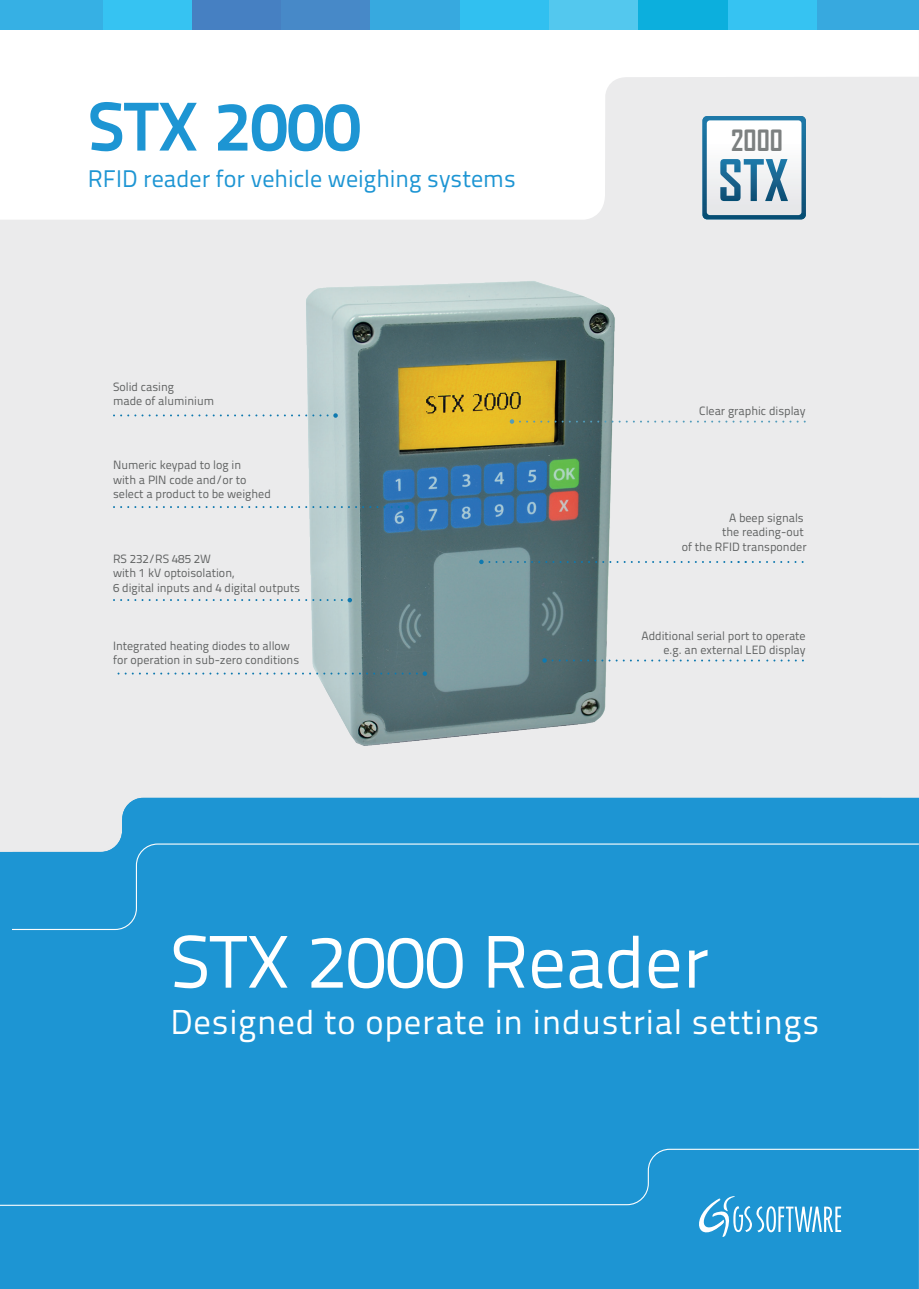
<style>
.page{position:relative;width:919px;height:1289px;background:#fff}
.page>*{position:absolute;margin:0;border:0;box-sizing:border-box;transform-origin:0 0}
.t1{font:74.1px "Titillium Text 22 L";color:#fff}
.t2{font:700 69px "Titillium Text 22 L";color:#1d95d3}
.t3{font:34.5px "Titillium Text 22 L";letter-spacing:.025em;color:#fff}
.t4{font:700 28.05px "Agency FB";color:#7c8080}
.t5{font:24px "Titillium Text 22 L";color:#1d95d3}
.t6{font:12px/14.4px "Titillium Text 22 L";color:#606262}
</style>
<div class="page">
<div style="left:0;top:29px;width:918px;height:1259px;background:#ebebec"></div>
<svg style="left:0;top:30px;width:918px;height:190px;fill:#fff"></svg>
<div style="left:0;top:797px;width:918px;height:491px;background:#1d95d3"></div>
<div style="left:13px;top:797px;width:893px;height:479px;background:#1d95d3"></div>
<div style="left:11px;top:843px;width:907px;height:87px;background:#1d95d3"></div>
<svg style="left:687px;top:1206px;width:154px;height:41px;background:#49a9db"></svg>
<div style="left:0;top:1148px;width:918px;height:58px;background:#1d95d3"></div>
<div style="left:816px;top:0;width:102px;height:30px;background:#37a9df"></div>
<div style="left:727px;top:0;width:89px;height:30px;background:#36c3f2"></div>
<div style="left:638px;top:0;width:89px;height:30px;background:#0cafdd"></div>
<div style="left:548px;top:0;width:90px;height:30px;background:#53c8ee"></div>
<div style="left:459px;top:0;width:89px;height:30px;background:#31c0f0"></div>
<div style="left:370px;top:0;width:89px;height:30px;background:#37a9df"></div>
<div style="left:281px;top:0;width:89px;height:30px;background:#4789c8"></div>
<div style="left:191px;top:0;width:90px;height:30px;background:#4680c2"></div>
<div style="left:102px;top:0;width:89px;height:30px;background:#36c3f2"></div>
<div style="left:0;top:0;width:102px;height:30px;background:#36b0e4"></div>
<svg style="left:702px;top:116px;width:103px;height:103px"></svg>
<img style="left:302px;top:281px;width:318px;height:465px">
<svg style="left:509px;top:419px;width:61px;height:5px"></svg>
<svg style="left:576px;top:420px;width:51px;height:2px"></svg>
<svg style="left:640px;top:420px;width:51px;height:2px"></svg>
<svg style="left:704px;top:420px;width:51px;height:2px"></svg>
<svg style="left:761px;top:420px;width:44px;height:2px"></svg>
<svg style="left:479px;top:559px;width:32px;height:5px"></svg>
<svg style="left:517px;top:561px;width:58px;height:2px"></svg>
<svg style="left:581px;top:561px;width:51px;height:2px"></svg>
<svg style="left:645px;top:561px;width:51px;height:2px"></svg>
<svg style="left:702px;top:561px;width:58px;height:2px"></svg>
<svg style="left:766px;top:561px;width:37px;height:2px"></svg>
<svg style="left:542px;top:658px;width:25px;height:4px"></svg>
<svg style="left:573px;top:659px;width:51px;height:2px"></svg>
<svg style="left:637px;top:659px;width:51px;height:2px"></svg>
<svg style="left:701px;top:659px;width:51px;height:2px"></svg>
<svg style="left:766px;top:659px;width:37px;height:2px"></svg>
<svg style="left:277px;top:413px;width:61px;height:5px"></svg>
<svg style="left:213px;top:414px;width:51px;height:2px"></svg>
<svg style="left:149px;top:414px;width:58px;height:2px"></svg>
<svg style="left:113px;top:414px;width:30px;height:2px"></svg>
<svg style="left:341px;top:598px;width:11px;height:4px"></svg>
<svg style="left:277px;top:599px;width:51px;height:2px"></svg>
<svg style="left:213px;top:599px;width:51px;height:2px"></svg>
<svg style="left:149px;top:599px;width:58px;height:2px"></svg>
<svg style="left:113px;top:599px;width:30px;height:2px"></svg>
<svg style="left:416px;top:671px;width:11px;height:5px"></svg>
<svg style="left:352px;top:672px;width:51px;height:2px"></svg>
<svg style="left:288px;top:672px;width:51px;height:2px"></svg>
<svg style="left:224px;top:672px;width:58px;height:2px"></svg>
<svg style="left:182px;top:672px;width:36px;height:2px"></svg>
<svg style="left:125px;top:672px;width:51px;height:2px"></svg>
<svg style="left:398px;top:505px;width:11px;height:4px"></svg>
<svg style="left:341px;top:506px;width:51px;height:2px"></svg>
<svg style="left:277px;top:506px;width:51px;height:2px"></svg>
<svg style="left:213px;top:506px;width:51px;height:2px"></svg>
<svg style="left:149px;top:506px;width:58px;height:2px"></svg>
<svg style="left:113px;top:506px;width:30px;height:2px"></svg>
<h2 class="t2" style="left:88px;top:73px;width:274px">STX 2000</h2>
<h3 class="t5" style="left:88px;top:161px;width:429px">RFID reader for vehicle weighing systems</h3>
<p class="t6" style="left:113px;top:378px;width:103px">Solid casing<br>made of aluminium</p>
<p class="t6" style="left:113px;top:457px;width:159px">Numeric keypad to log in<br>with a PIN code and/or to select a product to be weighed</p>
<p class="t6" style="left:113px;top:551px;width:188px">RS 232/RS 485 2W<br>with 1 kV optoisolation,<br>6 digital inputs and 4 digital outputs</p>
<p class="t6" style="left:113px;top:638px;width:188px">Integrated heating diodes to allow for operation in sub-zero conditions</p>
<h3 class="t4" style="left:731px;top:123px;width:53px">2000</h3>
<p class="t6" style="left:699px;top:403px;width:108px">Clear graphic display</p>
<p class="t6" style="left:681px;top:510px;width:126px;text-align:right">A beep signals<br>the reading-out<br>of the RFID transponder</p>
<p class="t6" style="left:641px;top:627px;width:166px;text-align:right">Additional serial port to operate e.g. an external LED display</p>
<h1 class="t1" style="left:170px;top:906px;width:540px">STX 2000 Reader</h1>
<h3 class="t3" style="left:170px;top:996px;width:650px">Designed to operate in industrial settings</h3>
</div>
